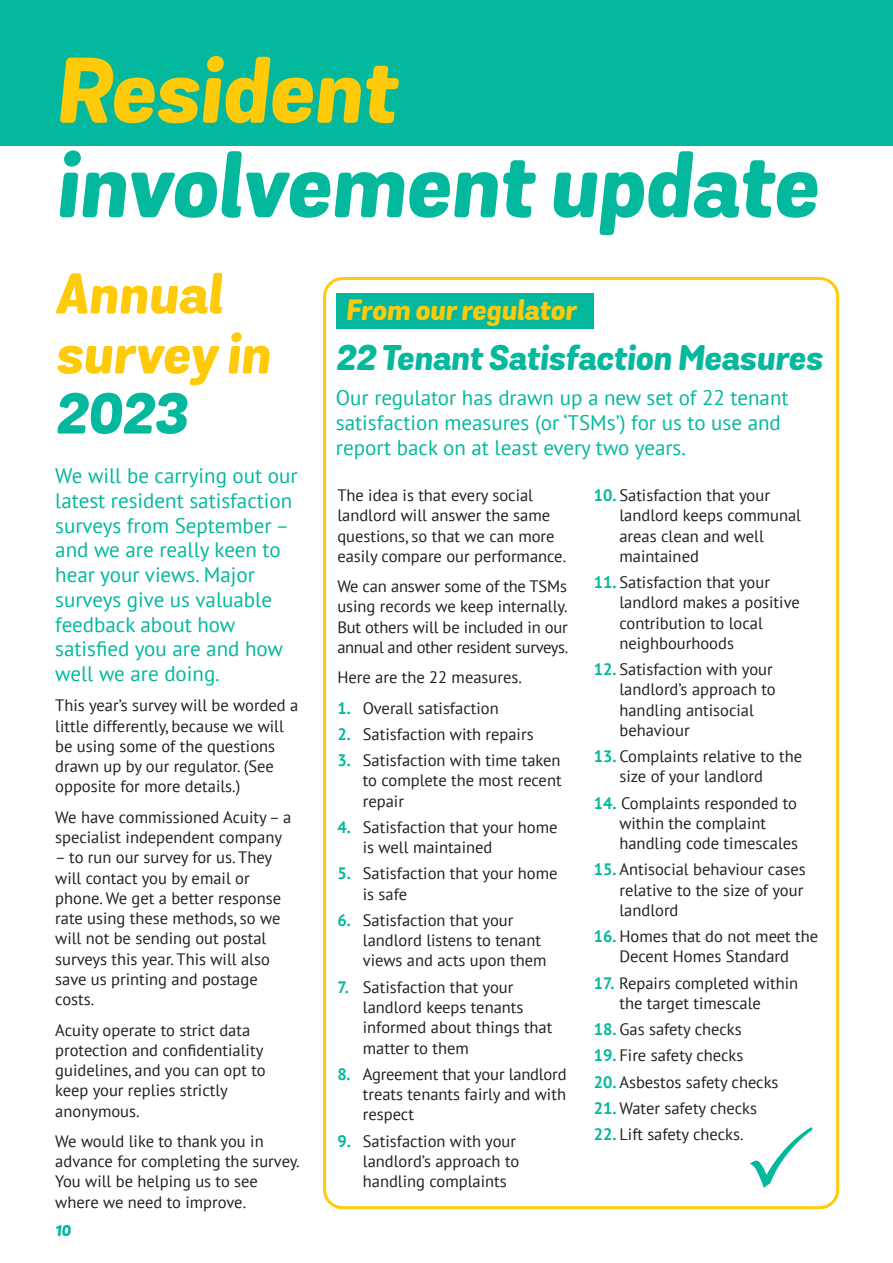
<style>
.page{position:relative;width:893px;height:1263px;background:#fff}
.page>*{position:absolute;margin:0;border:0;box-sizing:border-box;transform-origin:0 0}
.Heading_large_Grota{font:italic 800 90px/94.5px "Grota Sans Alt Rd";color:#03b89d}
.Xhead{font:italic 800 55.5px/60px "Grota Sans Alt Rd";color:#feca0a}
.Xhead-2{font:italic 800 34.5px "Grota Sans Alt Rd";color:#03b89d}
.Xhead-3{font:italic 800 28.5px "Grota Sans Alt Rd";color:#feca0a}
.Xhead-4{font:21px/24.8px "PT Sans";color:#03b89d}
.Intro_small{font:21px/24.8px "PT Sans";color:#03b89d}
.List_less_space{font:16.5px/20.2px "PT Sans";color:#231f20}
.Body_text{font:16.5px/20.2px "PT Sans";color:#231f20}
.folio_left{font:italic 800 15px "Grota Sans Alt Rd";color:#03b89d}
.s1{color:#feca0a}
.s2{color:#03b89d}
.s3{font-weight:700;color:#03b89d}
</style>
<div class="page">
<div style="left:0;top:0;width:893px;height:145px;background:#03b89d"></div>
<div style="left:323px;top:277px;width:516px;height:932px;border:3px solid #feca0a;border-radius:18px"></div>
<div style="left:336px;top:293px;width:258px;height:35px;background:#03b89d"></div>
<p class="Heading_large_Grota" style="left:55px;top:50px;width:763px"><span class="s1">Resident </span>involvement update</p>
<p class="Xhead" style="left:55px;top:268px;width:216px">Annual survey in<br><span class="s2">2023</span></p>
<p class="Xhead-4" style="left:55px;top:463px;width:244px">We will be carrying out our latest resident satisfaction surveys from September – and we are really keen to hear your views. Major surveys give us valuable feedback about how satisfied you are and how well we are doing.</p>
<p class="Body_text" style="left:55px;top:695px;width:245px">This year’s survey will be worded a little differently, because we will be using some of the questions drawn up by our regulator. (See opposite for more details.)</p>
<p class="Body_text" style="left:55px;top:806px;width:238px">We have commissioned Acuity – a specialist independent company</p>
<p class="Body_text" style="left:55px;top:847px;width:227px">– to run our survey for us. They will contact you by email or phone. We get a better response rate using these methods, so we will not be sending out postal surveys this year. This will also save us printing and postage costs.</p>
<p class="Body_text" style="left:55px;top:1019px;width:212px">Acuity operate to strict data protection and confidentiality guidelines, and you can opt to keep your replies strictly anonymous.</p>
<p class="Body_text" style="left:55px;top:1130px;width:246px">We would like to thank you in advance for completing the survey.<br>You will be helping us to see where we need to improve.</p>
<p class="Xhead-3" style="left:346px;top:293px;width:232px">From our regulator</p>
<p class="Xhead-2" style="left:336px;top:337px;width:488px">22 Tenant Satisfaction Measures</p>
<p class="Intro_small" style="left:336px;top:385px;width:454px">Our regulator has drawn up a new set of 22 tenant satisfaction measures (or ‘TSMs’) for us to use and report back on at least every two years.</p>
<p class="Body_text" style="left:337px;top:485px;width:230px">The idea is that every social landlord will answer the same questions, so that we can more easily compare our performance.</p>
<p class="Body_text" style="left:337px;top:576px;width:233px;text-align:justify">We can answer some of the TSMs using records we keep internally.<br>But others will be included in our annual and other resident surveys.</p>
<p class="Body_text" style="left:337px;top:667px;width:186px">Here are the 22 measures.</p>
<p class="List_less_space" style="left:337px;top:697px;width:163px"><span class="s3">1.</span> Overall satisfaction</p>
<p class="List_less_space" style="left:337px;top:724px;width:198px"><span class="s3">2.</span> Satisfaction with repairs</p>
<p class="List_less_space" style="left:363px;top:750px;width:200px;text-align:justify;text-indent:-26px"><span class="s3">3.</span> Satisfaction with time taken to complete the most recent repair</p>
<p class="List_less_space" style="left:363px;top:817px;width:196px;text-indent:-26px"><span class="s3">4.</span> Satisfaction that your home is well maintained</p>
<p class="List_less_space" style="left:363px;top:863px;width:196px;text-indent:-26px"><span class="s3">5.</span> Satisfaction that your home is safe</p>
<p class="List_less_space" style="left:363px;top:910px;width:185px;text-indent:-26px"><span class="s3">6.</span> Satisfaction that your landlord listens to tenant views and acts upon them</p>
<p class="List_less_space" style="left:363px;top:976px;width:191px;text-indent:-26px"><span class="s3">7.</span> Satisfaction that your landlord keeps tenants informed about things that matter to them</p>
<p class="List_less_space" style="left:363px;top:1063px;width:205px;text-align:justify;text-indent:-26px"><span class="s3">8.</span> Agreement that your landlord treats tenants fairly and with respect</p>
<p class="List_less_space" style="left:363px;top:1130px;width:158px;text-indent:-26px"><span class="s3">9.</span> Satisfaction with your landlord’s approach to handling complaints</p>
<p class="List_less_space" style="left:619px;top:485px;width:183px;text-indent:-26px"><span class="s3">10.</span> Satisfaction that your landlord keeps communal areas clean and well maintained</p>
<p class="List_less_space" style="left:619px;top:572px;width:182px;text-indent:-26px"><span class="s3">11.</span> Satisfaction that your landlord makes a positive contribution to local neighbourhoods</p>
<p class="List_less_space" style="left:619px;top:659px;width:158px;text-indent:-26px"><span class="s3">12.</span> Satisfaction with your landlord’s approach to handling antisocial behaviour</p>
<p class="List_less_space" style="left:619px;top:746px;width:184px;text-indent:-26px"><span class="s3">13.</span> Complaints relative to the size of your landlord</p>
<p class="List_less_space" style="left:619px;top:792px;width:180px;text-indent:-26px"><span class="s3">14.</span> Complaints responded to within the complaint handling code timescales</p>
<p class="List_less_space" style="left:619px;top:859px;width:188px;text-indent:-26px"><span class="s3">15.</span> Antisocial behaviour cases relative to the size of your landlord</p>
<p class="List_less_space" style="left:594px;top:926px;width:226px;text-align:center"><span class="s3">16.</span> Homes that do not meet the<br>Decent Homes Standard</p>
<p class="List_less_space" style="left:619px;top:972px;width:180px;text-indent:-26px"><span class="s3">17.</span> Repairs completed within the target timescale</p>
<p class="List_less_space" style="left:594px;top:1019px;width:149px"><span class="s3">18.</span> Gas safety checks</p>
<p class="List_less_space" style="left:594px;top:1045px;width:151px"><span class="s3">19.</span> Fire safety checks</p>
<p class="List_less_space" style="left:594px;top:1071px;width:186px"><span class="s3">20.</span> Asbestos safety checks</p>
<p class="List_less_space" style="left:594px;top:1097px;width:165px"><span class="s3">21.</span> Water safety checks</p>
<p class="List_less_space" style="left:594px;top:1124px;width:151px"><span class="s3">22.</span> Lift safety checks.</p>
<p class="folio_left" style="left:55px;top:1221px;width:17px">10</p>
</div>
